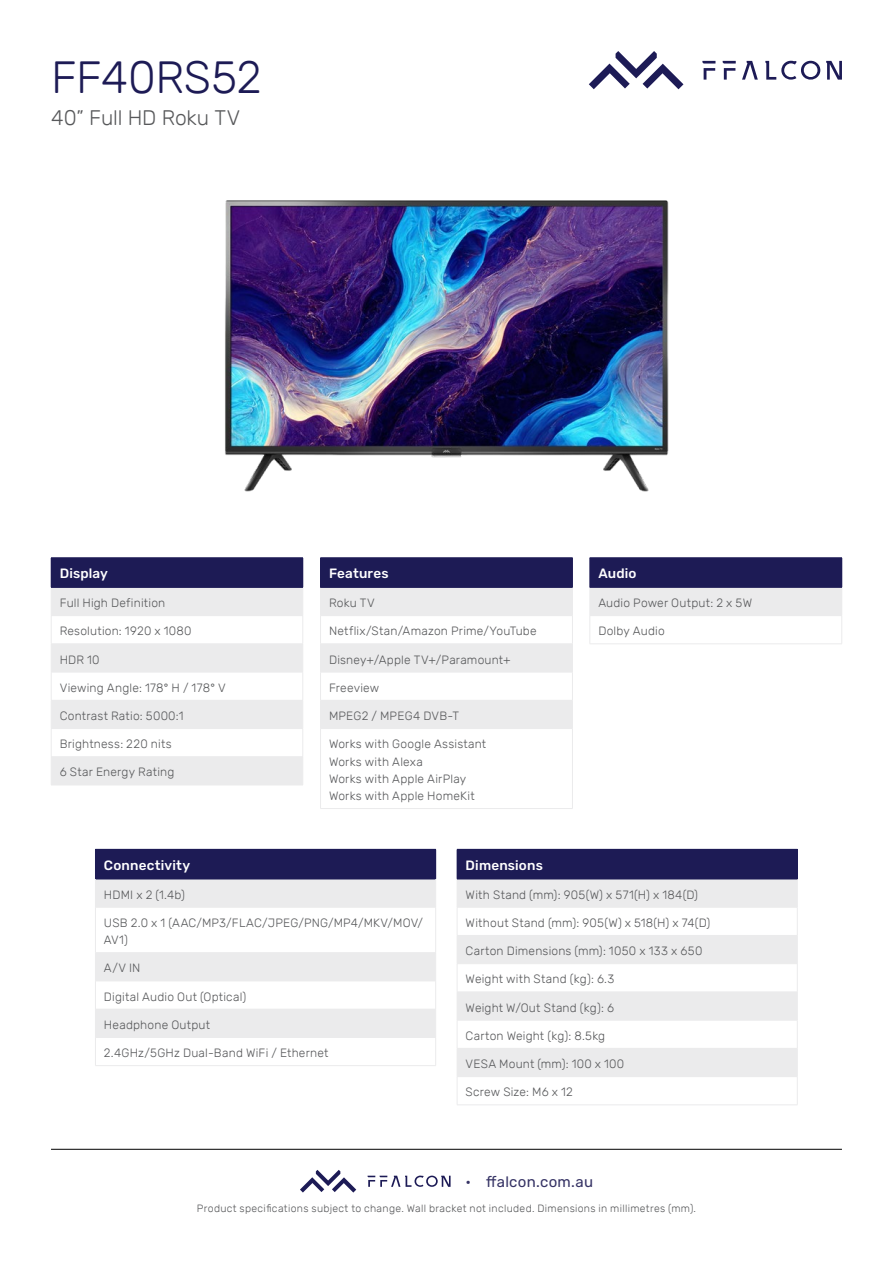
<style>
.page{position:relative;width:893px;height:1263px;background:#fff}
.page>*{position:absolute;margin:0;border:0;box-sizing:border-box;transform-origin:0 0}
.Product_Model___Numb{font:300 45px "Rubik";letter-spacing:-.01em;color:#1d1b55}
.Product_Model___Numb-2{font:300 21px "Rubik";letter-spacing:-.01em;color:#58595b}
.t1{font:15px "Rubik";letter-spacing:.015em;color:#363365}
.Table_Header_Cell{font:500 13.5px "Rubik";letter-spacing:.015em;color:#fff}
.Cell_Feature{font:300 12px/17.2px "Rubik";letter-spacing:.015em;color:#58595b}
.t2{font:300 10.5px "Rubik";letter-spacing:.03em;color:#58595b}
</style>
<div class="page">
<div style="left:457px;top:849px;width:340px;height:30px;background:#1d1b55"></div>
<svg style="left:458px;top:880px;width:339px;height:196px;fill:#ebebec"></svg>
<hr style="left:457px;top:907px;width:340px;height:1px;background:#ebebec">
<hr style="left:457px;top:935px;width:340px;height:1px;background:#ebebec">
<hr style="left:457px;top:963px;width:340px;height:1px;background:#ebebec">
<hr style="left:457px;top:992px;width:340px;height:1px;background:#ebebec">
<hr style="left:457px;top:1020px;width:340px;height:1px;background:#ebebec">
<hr style="left:457px;top:1048px;width:340px;height:1px;background:#ebebec">
<hr style="left:457px;top:1076px;width:340px;height:1px;background:#ebebec">
<svg style="left:457px;top:880px;width:1px;height:224px"></svg>
<svg style="left:797px;top:879px;width:1px;height:226px"></svg>
<hr style="left:457px;top:1104px;width:340px;height:1px;background:#ebebec">
<hr style="left:797px;top:849px;width:1px;height:30px;background:#1d1b55">
<hr style="left:457px;top:879px;width:340px;height:1px;background:#1d1b55">
<div style="left:95px;top:849px;width:341px;height:30px;background:#1d1b55"></div>
<svg style="left:96px;top:880px;width:339px;height:157px;fill:#ebebec"></svg>
<hr style="left:95px;top:907px;width:341px;height:1px;background:#ebebec">
<hr style="left:95px;top:952px;width:341px;height:1px;background:#ebebec">
<hr style="left:95px;top:981px;width:341px;height:1px;background:#ebebec">
<hr style="left:95px;top:1009px;width:341px;height:1px;background:#ebebec">
<hr style="left:95px;top:1037px;width:341px;height:1px;background:#ebebec">
<hr style="left:95px;top:1065px;width:341px;height:1px;background:#ebebec">
<hr style="left:95px;top:879px;width:341px;height:1px;background:#1d1b55">
<svg style="left:95px;top:879px;width:1px;height:28px"></svg>
<svg style="left:435px;top:879px;width:1px;height:28px"></svg>
<hr style="left:95px;top:907px;width:1px;height:45px;background:#ebebec">
<hr style="left:435px;top:907px;width:1px;height:45px;background:#ebebec">
<svg style="left:95px;top:953px;width:1px;height:112px"></svg>
<svg style="left:435px;top:953px;width:1px;height:112px"></svg>
<div style="left:51px;top:558px;width:252px;height:29px;background:#1d1b55"></div>
<svg style="left:52px;top:588px;width:250px;height:197px;fill:#ebebec"></svg>
<hr style="left:51px;top:643px;width:252px;height:1px;background:#ebebec">
<hr style="left:51px;top:672px;width:252px;height:1px;background:#ebebec">
<hr style="left:51px;top:700px;width:252px;height:1px;background:#ebebec">
<hr style="left:51px;top:728px;width:252px;height:1px;background:#ebebec">
<hr style="left:51px;top:756px;width:252px;height:1px;background:#ebebec">
<hr style="left:51px;top:785px;width:252px;height:1px;background:#ebebec">
<hr style="left:51px;top:615px;width:252px;height:1px;background:#ebebec">
<hr style="left:51px;top:557px;width:252px;height:1px;background:#1d1b55">
<svg style="left:51px;top:588px;width:1px;height:197px"></svg>
<svg style="left:302px;top:588px;width:1px;height:197px"></svg>
<hr style="left:51px;top:587px;width:252px;height:1px;background:#1d1b55">
<hr style="left:320px;top:728px;width:253px;height:1px;background:#ebebec">
<hr style="left:320px;top:729px;width:1px;height:79px;background:#ebebec">
<hr style="left:572px;top:729px;width:1px;height:79px;background:#ebebec">
<hr style="left:320px;top:808px;width:253px;height:1px;background:#ebebec">
<hr style="left:320px;top:557px;width:253px;height:1px;background:#1d1b55">
<svg style="left:320px;top:558px;width:253px;height:170px"></svg>
<hr style="left:320px;top:587px;width:253px;height:1px;background:#1d1b55">
<div style="left:590px;top:558px;width:252px;height:29px;background:#1d1b55"></div>
<div style="left:590px;top:587px;width:252px;height:29px;background:#ebebec"></div>
<hr style="left:590px;top:643px;width:252px;height:1px;background:#ebebec">
<hr style="left:590px;top:557px;width:252px;height:1px;background:#1d1b55">
<svg style="left:841px;top:616px;width:1px;height:27px"></svg>
<hr style="left:590px;top:587px;width:252px;height:1px;background:#1d1b55">
<img style="left:225px;top:200px;width:444px;height:292px">
<svg style="left:300px;top:1170px;width:56px;height:22px"></svg>
<svg style="left:368px;top:1175px;width:83px;height:12px"></svg>
<hr style="left:51px;top:1149px;width:791px;height:1px;background:#000">
<svg style="left:589px;top:51px;width:94px;height:38px"></svg>
<svg style="left:826px;top:61px;width:16px;height:19px"></svg>
<svg style="left:765px;top:61px;width:55px;height:19px"></svg>
<svg style="left:742px;top:61px;width:16px;height:19px"></svg>
<svg style="left:702px;top:61px;width:13px;height:19px"></svg>
<svg style="left:723px;top:61px;width:13px;height:19px"></svg>
<p class="Product_Model___Numb" style="left:51px;top:52px;width:212px">FF40RS52</p>
<p class="Product_Model___Numb-2" style="left:51px;top:106px;width:191px">40” Full HD Roku TV</p>
<p class="Table_Header_Cell" style="left:60px;top:566px;width:50px">Display</p>
<p class="Cell_Feature" style="left:60px;top:595px;width:107px">Full High Definition</p>
<p class="Cell_Feature" style="left:60px;top:623px;width:133px">Resolution: 1920 x 1080</p>
<p class="Cell_Feature" style="left:60px;top:651px;width:41px">HDR 10</p>
<p class="Cell_Feature" style="left:60px;top:679px;width:167px">Viewing Angle: 178° H / 178° V</p>
<p class="Cell_Feature" style="left:60px;top:707px;width:125px">Contrast Ratio: 5000:1</p>
<p class="Cell_Feature" style="left:60px;top:736px;width:113px">Brightness: 220 nits</p>
<p class="Cell_Feature" style="left:60px;top:764px;width:116px">6 Star Energy Rating</p>
<p class="Table_Header_Cell" style="left:329px;top:566px;width:61px">Features</p>
<p class="Cell_Feature" style="left:329px;top:595px;width:47px">Roku TV</p>
<p class="Cell_Feature" style="left:329px;top:623px;width:209px">Netflix/Stan/Amazon Prime/YouTube</p>
<p class="Cell_Feature" style="left:329px;top:651px;width:183px">Disney+/Apple TV+/Paramount+</p>
<p class="Cell_Feature" style="left:329px;top:679px;width:52px">Freeview</p>
<p class="Cell_Feature" style="left:329px;top:707px;width:132px">MPEG2 / MPEG4 DVB-T</p>
<p class="Cell_Feature" style="left:329px;top:736px;width:159px">Works with Google Assistant</p>
<p class="Cell_Feature" style="left:329px;top:753px;width:95px">Works with Alexa</p>
<p class="Cell_Feature" style="left:329px;top:770px;width:139px">Works with Apple AirPlay</p>
<p class="Cell_Feature" style="left:329px;top:787px;width:147px">Works with Apple HomeKit</p>
<p class="Table_Header_Cell" style="left:598px;top:566px;width:40px">Audio</p>
<p class="Cell_Feature" style="left:598px;top:595px;width:155px">Audio Power Output: 2 x 5W</p>
<p class="Cell_Feature" style="left:598px;top:623px;width:68px">Dolby Audio</p>
<p class="Table_Header_Cell" style="left:104px;top:857px;width:88px">Connectivity</p>
<p class="Cell_Feature" style="left:104px;top:886px;width:83px">HDMI x 2 (1.4b)</p>
<p class="Cell_Feature" style="left:104px;top:914px;width:321px">USB 2.0 x 1 (AAC/MP3/FLAC/JPEG/PNG/MP4/MKV/MOV/<br>AV1)</p>
<p class="Cell_Feature" style="left:104px;top:960px;width:38px">A/V IN</p>
<p class="Cell_Feature" style="left:104px;top:988px;width:144px">Digital Audio Out (Optical)</p>
<p class="Cell_Feature" style="left:104px;top:1016px;width:108px">Headphone Output</p>
<p class="Cell_Feature" style="left:104px;top:1045px;width:226px">2.4GHz/5GHz Dual-Band WiFi / Ethernet</p>
<p class="Table_Header_Cell" style="left:466px;top:857px;width:79px">Dimensions</p>
<p class="Cell_Feature" style="left:466px;top:886px;width:234px">With Stand (mm): 905(W) x 571(H) x 184(D)</p>
<p class="Cell_Feature" style="left:466px;top:914px;width:246px">Without Stand (mm): 905(W) x 518(H) x 74(D)</p>
<p class="Cell_Feature" style="left:466px;top:943px;width:238px">Carton Dimensions (mm): 1050 x 133 x 650</p>
<p class="Cell_Feature" style="left:466px;top:971px;width:150px">Weight with Stand (kg): 6.3</p>
<p class="Cell_Feature" style="left:466px;top:999px;width:150px">Weight W/Out Stand (kg): 6</p>
<p class="Cell_Feature" style="left:466px;top:1027px;width:141px">Carton Weight (kg): 8.5kg</p>
<p class="Cell_Feature" style="left:466px;top:1056px;width:160px">VESA Mount (mm): 100 x 100</p>
<p class="Cell_Feature" style="left:466px;top:1084px;width:109px">Screw Size: M6 x 12</p>
<p class="t1" style="left:466px;top:1173px;width:129px">· ffalcon.com.au</p>
<p class="t2" style="left:197px;top:1202px;width:501px">Product specifications subject to change. Wall bracket not included. Dimensions in millimetres (mm).</p>
</div>
